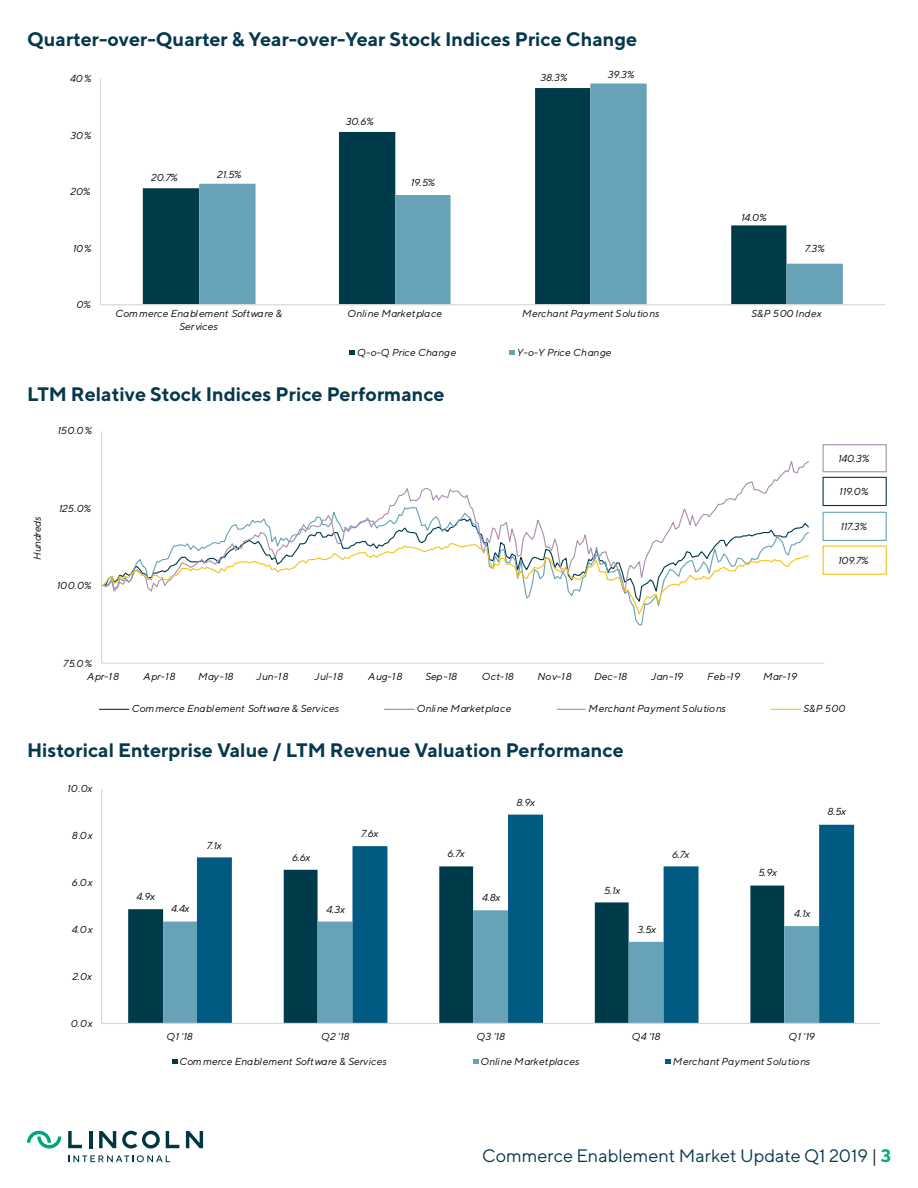
<style>
.page{position:relative;width:918px;height:1188px;background:#fff}
.page>*{position:absolute;margin:0;border:0;box-sizing:border-box;transform-origin:0 0}
.LI_Subtitle_Blue_Te{font:700 19.5px "TT Norms";color:#07394b}
.t1{font:18px "TT Norms";color:#07394b}
.t2{font:italic 10.2px/12.5px "TT Norms";color:#000;text-align:center}
.t3{font:italic 10.2px "TT Norms";letter-spacing:.025em;color:#000}
.s1{color:#231f20}
.s2{font-weight:700;color:#0da780}
</style>
<div class="page">
<hr style="left:89px;top:1131px;width:3px;height:17px;background:#003543">
<svg style="left:99px;top:1131px;width:17px;height:17px"></svg>
<svg style="left:68px;top:1131px;width:14px;height:17px"></svg>
<svg style="left:186px;top:1131px;width:17px;height:17px"></svg>
<svg style="left:166px;top:1131px;width:13px;height:17px"></svg>
<svg style="left:122px;top:1131px;width:38px;height:18px"></svg>
<svg style="left:27px;top:1131px;width:34px;height:18px"></svg>
<svg style="left:69px;top:1155px;width:101px;height:7px"></svg>
<div style="left:143px;top:188px;width:56px;height:116px;background:#003b4c"></div>
<svg style="left:199px;top:84px;width:644px;height:220px"></svg>
<hr style="left:100px;top:78px;width:1px;height:227px;background:#dbd5cd">
<hr style="left:101px;top:304px;width:784px;height:1px;background:#dbd5cd">
<svg style="left:349px;top:350px;width:6px;height:5px"></svg>
<svg style="left:509px;top:350px;width:6px;height:5px"></svg>
<hr style="left:101px;top:431px;width:1px;height:232px;background:#dbd5cd">
<hr style="left:102px;top:663px;width:722px;height:1px;background:#dbd5cd">
<svg style="left:102px;top:457px;width:707px;height:86px"></svg>
<svg style="left:102px;top:543px;width:707px;height:74px"></svg>
<hr style="left:99px;top:709px;width:30px;height:1px;background:#003b4c">
<svg style="left:385px;top:709px;width:29px;height:1px"></svg>
<svg style="left:557px;top:709px;width:28px;height:1px"></svg>
<hr style="left:771px;top:709px;width:30px;height:1px;background:#f4c412">
<div style="left:823px;top:477px;width:64px;height:29px;border:1px solid #003b4c"></div>
<div style="left:823px;top:444px;width:64px;height:28px;border:1px solid #a990ac"></div>
<div style="left:823px;top:545px;width:64px;height:30px;border:1px solid #f4c412"></div>
<div style="left:823px;top:512px;width:64px;height:29px;border:1px solid #68a2b8"></div>
<svg style="left:128px;top:866px;width:69px;height:157px;fill:#003b4c"></svg>
<svg style="left:163px;top:910px;width:34px;height:113px;fill:#68a2b8"></svg>
<svg style="left:197px;top:815px;width:657px;height:208px"></svg>
<hr style="left:101px;top:789px;width:1px;height:234px;background:#dbd5cd">
<hr style="left:102px;top:1023px;width:777px;height:1px;background:#dbd5cd">
<svg style="left:172px;top:1059px;width:6px;height:4px"></svg>
<svg style="left:473px;top:1059px;width:6px;height:4px"></svg>
<svg style="left:665px;top:1059px;width:5px;height:4px"></svg>
<p class="LI_Subtitle_Blue_Te" style="left:27px;top:27px;width:612px">Quarter-over-Quarter &amp; Year-over-Year Stock Indices Price Change</p>
<p class="t2" style="left:70px;top:72px;width:23px">40%</p>
<p class="t2" style="left:70px;top:129px;width:23px">30%</p>
<p class="t2" style="left:71px;top:185px;width:22px">20%</p>
<p class="t2" style="left:73px;top:242px;width:20px">10%</p>
<p class="t2" style="left:151px;top:171px;width:28px">20.7%</p>
<p class="t2" style="left:217px;top:168px;width:26px">21.5%</p>
<p class="t2" style="left:346px;top:115px;width:30px">30.6%</p>
<p class="t2" style="left:411px;top:176px;width:26px">19.5%</p>
<p class="t2" style="left:541px;top:71px;width:28px">38.3%</p>
<p class="t2" style="left:608px;top:68px;width:28px">39.3%</p>
<p class="t2" style="left:741px;top:211px;width:27px">14.0%</p>
<p class="t2" style="left:805px;top:242px;width:22px">7.3%</p>
<p class="t2" style="left:76px;top:298px;width:16px">0%</p>
<p class="t2" style="left:116px;top:307px;width:168px">Com merce Enablement Software &amp;<br>Services</p>
<p class="t2" style="left:348px;top:307px;width:96px">Online Marketplace</p>
<p class="t2" style="left:522px;top:307px;width:139px">Merchant Payment Solutions</p>
<p class="t3" style="left:752px;top:307px;width:72px">S&amp;P 500 Index</p>
<p class="t2" style="left:357px;top:346px;width:101px">Q-o-Q Price Change</p>
<p class="t2" style="left:517px;top:346px;width:96px">Y-o-Y Price Change</p>
<p class="LI_Subtitle_Blue_Te" style="left:27px;top:382px;width:419px">LTM Relative Stock Indices Price Performance</p>
<p class="t2" style="left:57px;top:424px;width:36px">150.0%</p>
<p class="t2" style="left:31px;top:560px;width:45px;rotate:-90deg">Hundreds</p>
<p class="t2" style="left:59px;top:502px;width:34px">125.0%</p>
<p class="t2" style="left:57px;top:579px;width:36px">10 0.0%</p>
<p class="t2" style="left:838px;top:452px;width:33px">140.3%</p>
<p class="t2" style="left:839px;top:485px;width:31px">119.0%</p>
<p class="t2" style="left:840px;top:520px;width:28px">117.3%</p>
<p class="t2" style="left:838px;top:554px;width:32px">109.7%</p>
<p class="t2" style="left:63px;top:657px;width:31px">75.0%</p>
<p class="t2" style="left:87px;top:670px;width:33px">Apr-18</p>
<p class="t2" style="left:144px;top:670px;width:33px">Apr-18</p>
<p class="t2" style="left:198px;top:670px;width:37px">May-18</p>
<p class="t2" style="left:256px;top:670px;width:33px">Jun-18</p>
<p class="t2" style="left:315px;top:670px;width:30px">Jul-18</p>
<p class="t2" style="left:368px;top:670px;width:36px">Aug-18</p>
<p class="t2" style="left:425px;top:670px;width:33px">Sep-18</p>
<p class="t2" style="left:482px;top:670px;width:33px">Oct-18</p>
<p class="t2" style="left:538px;top:670px;width:36px">Nov-18</p>
<p class="t2" style="left:594px;top:670px;width:35px">Dec-18</p>
<p class="t2" style="left:651px;top:670px;width:33px">Jan-19</p>
<p class="t2" style="left:707px;top:670px;width:35px">Feb-19</p>
<p class="t2" style="left:763px;top:670px;width:36px">Mar-19</p>
<p class="t2" style="left:132px;top:702px;width:209px">Com merce Enablement Software &amp; Services</p>
<p class="t2" style="left:417px;top:702px;width:96px">Online Marketplace</p>
<p class="t2" style="left:589px;top:702px;width:139px">Merchant Payment Solutions</p>
<p class="t2" style="left:803px;top:702px;width:43px">S&amp;P 500</p>
<p class="LI_Subtitle_Blue_Te" style="left:27px;top:738px;width:598px">Historical Enterprise Value / LTM Revenue Valuation Performance</p>
<p class="t2" style="left:67px;top:782px;width:27px">10.0x</p>
<p class="t2" style="left:72px;top:829px;width:22px">8.0x</p>
<p class="t2" style="left:72px;top:876px;width:22px">6.0x</p>
<p class="t2" style="left:72px;top:923px;width:22px">4.0x</p>
<p class="t2" style="left:72px;top:970px;width:21px">2.0x</p>
<p class="t2" style="left:71px;top:1017px;width:23px">0.0x</p>
<p class="t2" style="left:137px;top:890px;width:20px">4.9x</p>
<p class="t2" style="left:207px;top:839px;width:17px">7.1x</p>
<p class="t2" style="left:361px;top:827px;width:19px">7.6x</p>
<p class="t2" style="left:292px;top:851px;width:20px">6.6x</p>
<p class="t2" style="left:448px;top:847px;width:19px">6.7x</p>
<p class="t2" style="left:171px;top:902px;width:20px">4.4x</p>
<p class="t2" style="left:327px;top:903px;width:20px">4.3x</p>
<p class="t2" style="left:517px;top:796px;width:20px">8.9x</p>
<p class="t2" style="left:482px;top:891px;width:20px">4.8x</p>
<p class="t2" style="left:604px;top:884px;width:18px">5.1x</p>
<p class="t2" style="left:672px;top:848px;width:19px">6.7x</p>
<p class="t2" style="left:638px;top:923px;width:20px">3.5x</p>
<p class="t2" style="left:828px;top:805px;width:20px">8.5x</p>
<p class="t2" style="left:758px;top:866px;width:20px">5.9x</p>
<p class="t2" style="left:794px;top:907px;width:18px">4.1x</p>
<p class="t2" style="left:167px;top:1030px;width:28px">Q1 '18</p>
<p class="t2" style="left:321px;top:1030px;width:30px">Q2 '18</p>
<p class="t2" style="left:476px;top:1030px;width:30px">Q3 '18</p>
<p class="t2" style="left:632px;top:1030px;width:30px">Q4 '18</p>
<p class="t2" style="left:789px;top:1030px;width:28px">Q1 '19</p>
<p class="t2" style="left:179px;top:1055px;width:209px">Com merce Enablement Software &amp; Services</p>
<p class="t2" style="left:480px;top:1055px;width:101px">Online Marketplaces</p>
<p class="t2" style="left:673px;top:1055px;width:139px">Merchant Payment Solutions</p>
<h2 class="t1" style="left:482px;top:1145px;width:410px">Commerce Enablement Market Update Q1 2019 <span class="s1">|</span> <span class="s2">3</span></h2>
</div>
